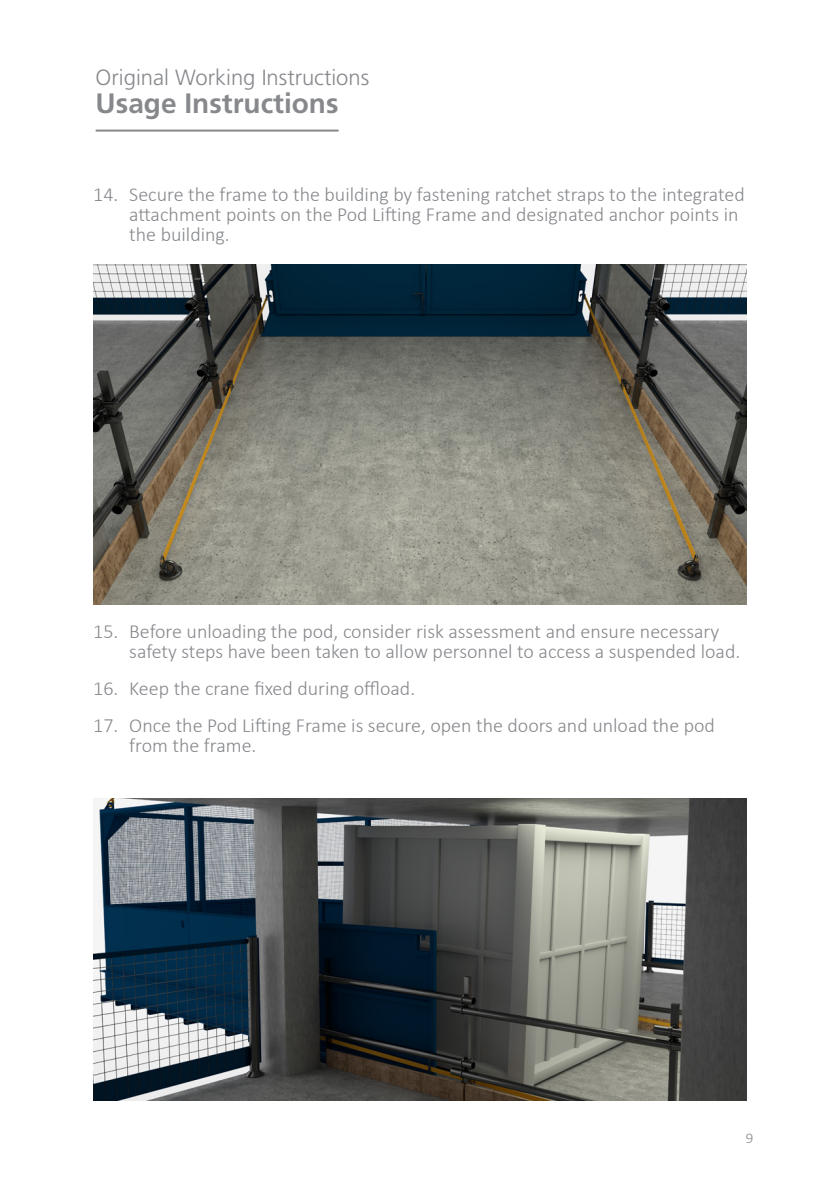
<style>
.page{position:relative;width:840px;height:1191px;background:#fff}
.page>*{position:absolute;margin:0;border:0;box-sizing:border-box;transform-origin:0 0}
.t1{font:700 28px "Frutiger LT Std";color:#86888c}
.t2{font:300 22px "Frutiger LT Std";color:#86888c}
.t3{font:300 20px/20px "Calibri";color:#86888c}
.t4{font:300 15px "Calibri";color:#86888c}
</style>
<div class="page">
<hr style="left:96px;top:130px;width:242px;height:2px;background:#86888c">
<img style="left:93px;top:265px;width:653px;height:339px">
<img style="left:93px;top:798px;width:653px;height:302px">
<p class="t2" style="left:96px;top:64px;width:275px">Original Working Instructions</p>
<h1 class="t1" style="left:96px;top:86px;width:244px">Usage Instructions</h1>
<p class="t3" style="left:129px;top:184px;width:616px;text-indent:-36px">14. Secure the frame to the building by fastening ratchet straps to the integrated attachment points on the Pod Lifting Frame and designated anchor points in the building.</p>
<p class="t3" style="left:129px;top:621px;width:612px;text-indent:-36px">15. Before unloading the pod, consider risk assessment and ensure necessary safety steps have been taken to allow personnel to access a suspended load.</p>
<p class="t3" style="left:93px;top:678px;width:323px">16. Keep the crane fixed during offload.</p>
<p class="t3" style="left:129px;top:715px;width:587px;text-indent:-36px">17. Once the Pod Lifting Frame is secure, open the doors and unload the pod from the frame.</p>
<p class="t4" style="left:745px;top:1129px;width:9px">9</p>
</div>
